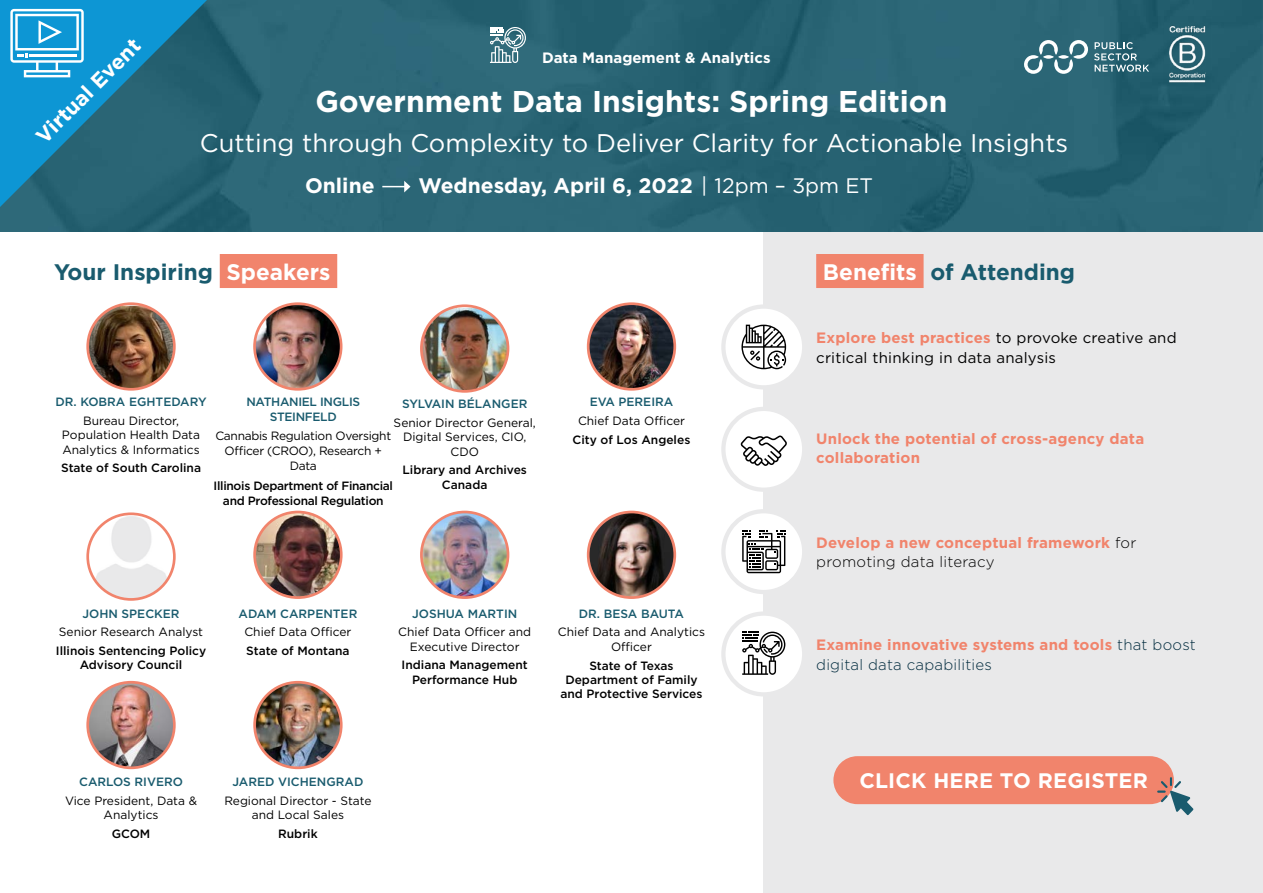
<style>
.page{position:relative;width:1263px;height:893px;background:#fff}
.page>*{position:absolute;margin:0;border:0;box-sizing:border-box;transform-origin:0 0}
.t1{font:700 30px "Gotham";color:#fff}
.t2{font:25.5px "Gotham";color:#fff}
.t3{font:700 22.5px "Gotham";color:#195b6e}
.t4{font:700 21px "Gotham";color:#fff}
.t5{font:700 15px/19.5px "Gotham";letter-spacing:.015em;color:#f1846c}
.t6{font:15px/19.5px "Gotham";letter-spacing:.015em;color:#000}
.t7{font:700 15px "Gotham";color:#fff}
.t8{font:12px/14.4px "Gotham";color:#000;text-align:center}
.t9{font:500 12px/14.4px "Gotham";color:#000;text-align:center}
.t10{font:500 12px "Gotham";color:#195b6e}
.t11{font:12px/15px "Gotham";letter-spacing:-.025em;color:#000;text-align:center}
.t12{font:500 12px/15px "Gotham";letter-spacing:-.025em;color:#000;text-align:center}
.t13{font:500 12px/15px "Gotham";letter-spacing:-.025em;color:#195b6e;text-align:center}
.s1{font-weight:400}
.s2{color:#fff}
.s3{font-weight:700;color:#f1846c}
.s4{font-weight:300;color:#000}
.s5{font-weight:300;color:#002a3d}
</style>
<div class="page">
<div style="left:764px;top:193px;width:499px;height:700px;background:#e9e9ea"></div>
<div style="left:833px;top:756px;width:341px;height:48px;background:#f1846c;border-radius:24px"></div>
<svg style="left:1157px;top:777px;width:36px;height:38px"></svg>
<div style="left:723px;top:307px;width:81px;height:80px;background:#fff;border-radius:50%"></div>
<div style="left:721px;top:304px;width:85px;height:85px;border:4px solid #e9e9ea;border-radius:50%"></div>
<div style="left:723px;top:409px;width:81px;height:81px;background:#fff;border-radius:50%"></div>
<div style="left:721px;top:407px;width:85px;height:85px;border:4px solid #e9e9ea;border-radius:50%"></div>
<div style="left:723px;top:511px;width:81px;height:81px;background:#fff;border-radius:50%"></div>
<div style="left:721px;top:509px;width:85px;height:85px;border:4px solid #e9e9ea;border-radius:50%"></div>
<div style="left:723px;top:614px;width:81px;height:80px;background:#fff;border-radius:50%"></div>
<div style="left:721px;top:611px;width:85px;height:85px;border:4px solid #e9e9ea;border-radius:50%"></div>
<img style="left:0;top:0;width:1263px;height:232px">
<div style="left:220px;top:254px;width:117px;height:34px;background:#f1846c"></div>
<div style="left:816px;top:254px;width:107px;height:34px;background:#f1846c"></div>
<img style="left:255px;top:304px;width:86px;height:85px">
<div style="left:253px;top:302px;width:89px;height:89px;border:3px solid #f1846c;border-radius:50%"></div>
<img style="left:90px;top:516px;width:84px;height:83px">
<div style="left:86px;top:512px;width:90px;height:89px;border:3px solid #f1846c;border-radius:50%"></div>
<img style="left:88px;top:682px;width:86px;height:86px">
<div style="left:86px;top:681px;width:90px;height:88px;border:3px solid #f1846c;border-radius:50%"></div>
<img style="left:255px;top:682px;width:86px;height:86px">
<div style="left:253px;top:681px;width:90px;height:88px;border:3px solid #f1846c;border-radius:50%"></div>
<img style="left:255px;top:512px;width:86px;height:86px">
<div style="left:253px;top:511px;width:90px;height:88px;border:3px solid #f1846c;border-radius:50%"></div>
<img style="left:421px;top:512px;width:87px;height:86px">
<div style="left:420px;top:511px;width:89px;height:88px;border:3px solid #f1846c;border-radius:50%"></div>
<svg style="left:1024px;top:40px;width:64px;height:34px"></svg>
<svg style="left:1094px;top:42px;width:55px;height:30px;background:#55838f"></svg>
<img style="left:1163px;top:16px;width:47px;height:74px">
<svg style="left:382px;top:181px;width:28px;height:11px"></svg>
<svg style="left:0;top:0;width:207px;height:207px;background:#2380a4"></svg>
<img style="left:588px;top:304px;width:87px;height:85px">
<div style="left:587px;top:302px;width:89px;height:89px;border:3px solid #f1846c;border-radius:50%"></div>
<img style="left:588px;top:512px;width:87px;height:86px">
<div style="left:587px;top:511px;width:89px;height:88px;border:3px solid #f1846c;border-radius:50%"></div>
<img style="left:90px;top:306px;width:84px;height:82px">
<div style="left:86px;top:302px;width:90px;height:89px;border:3px solid #f1846c;border-radius:50%"></div>
<img style="left:421px;top:308px;width:87px;height:83px">
<div style="left:420px;top:304px;width:89px;height:89px;border:3px solid #f1846c;border-radius:50%"></div>
<svg style="left:490px;top:27px;width:36px;height:36px"></svg>
<svg style="left:742px;top:632px;width:43px;height:43px"></svg>
<svg style="left:741px;top:325px;width:45px;height:44px"></svg>
<svg style="left:742px;top:530px;width:43px;height:43px"></svg>
<svg style="left:741px;top:436px;width:46px;height:30px"></svg>
<h3 class="t4" style="left:30px;top:130px;width:139px;rotate:-45deg">Virtual Event</h3>
<p class="t7" style="left:542px;top:48px;width:230px">Data Management &amp; Analytics</p>
<h1 class="t1" style="left:315px;top:82px;width:634px">Government Data Insights: Spring Edition</h1>
<h2 class="t2" style="left:200px;top:127px;width:870px">Cutting through Complexity to Deliver Clarity for Actionable Insights</h2>
<h3 class="t4" style="left:305px;top:172px;width:71px">Online</h3>
<h3 class="t4" style="left:419px;top:172px;width:456px">Wednesday, April 6, 2022 <span class="s1">| 12pm – 3pm ET</span></h3>
<h3 class="t3" style="left:54px;top:257px;width:278px">Your Inspiring <span class="s2">Speakers</span></h3>
<h3 class="t3" style="left:823px;top:257px;width:254px"><span class="s2">Benefits</span> of Attending</h3>
<p class="t10" style="left:55px;top:394px;width:153px">DR. KOBRA EGHTEDARY</p>
<p class="t8" style="left:62px;top:413px;width:140px">Bureau Director,<br>Population Health Data<br>Analytics &amp; Informatics</p>
<p class="t9" style="left:61px;top:461px;width:141px">State of South Carolina</p>
<p class="t10" style="left:402px;top:396px;width:127px">SYLVAIN BÉLANGER</p>
<p class="t8" style="left:394px;top:415px;width:144px">Senior Director General,<br>Digital Services, CIO,<br>CDO</p>
<p class="t9" style="left:402px;top:463px;width:126px">Library and Archives<br>Canada</p>
<p class="t13" style="left:246px;top:394px;width:115px">NATHANIEL INGLIS<br>STEINFELD</p>
<p class="t11" style="left:215px;top:428px;width:177px">Cannabis Regulation Oversight<br>Officer (CROO), Research +<br>Data</p>
<p class="t12" style="left:214px;top:478px;width:181px">Illinois Department of Financial and Professional Regulation</p>
<p class="t10" style="left:590px;top:394px;width:85px">EVA PEREIRA</p>
<p class="t8" style="left:578px;top:413px;width:108px">Chief Data Officer</p>
<p class="t9" style="left:573px;top:432px;width:119px">City of Los Angeles</p>
<p class="t10" style="left:82px;top:606px;width:99px">JOHN SPECKER</p>
<p class="t8" style="left:59px;top:625px;width:146px">Senior Research Analyst</p>
<p class="t9" style="left:56px;top:643px;width:152px">Illinois Sentencing Policy<br>Advisory Council</p>
<p class="t10" style="left:238px;top:606px;width:120px">ADAM CARPENTER</p>
<p class="t8" style="left:244px;top:625px;width:108px">Chief Data Officer</p>
<p class="t9" style="left:246px;top:643px;width:105px">State of Montana</p>
<p class="t10" style="left:412px;top:606px;width:107px">JOSHUA MARTIN</p>
<p class="t8" style="left:398px;top:625px;width:134px">Chief Data Officer and<br>Executive Director</p>
<p class="t9" style="left:402px;top:658px;width:128px">Indiana Management<br>Performance Hub</p>
<p class="t10" style="left:579px;top:606px;width:107px">DR. BESA BAUTA</p>
<p class="t8" style="left:558px;top:625px;width:148px">Chief Data and Analytics<br>Officer</p>
<p class="t9" style="left:560px;top:658px;width:144px">State of Texas<br>Department of Family and Protective Services</p>
<p class="t10" style="left:79px;top:774px;width:105px">CARLOS RIVERO</p>
<p class="t8" style="left:65px;top:793px;width:134px">Vice President, Data &amp;<br>Analytics</p>
<p class="t9" style="left:112px;top:826px;width:40px">GCOM</p>
<p class="t10" style="left:232px;top:774px;width:132px">JARED VICHENGRAD</p>
<p class="t8" style="left:224px;top:793px;width:149px">Regional Director - State and Local Sales</p>
<p class="t9" style="left:278px;top:826px;width:41px">Rubrik</p>
<p class="t6" style="left:816px;top:328px;width:362px"><span class="s3">Explore best practices</span> to provoke creative and critical thinking in data analysis</p>
<p class="t5" style="left:816px;top:429px;width:330px">Unlock the potential of cross-agency data collaboration</p>
<p class="t5" style="left:816px;top:533px;width:322px">Develop a new conceptual framework <span class="s4">for promoting data literacy</span></p>
<p class="t5" style="left:816px;top:635px;width:381px">Examine innovative systems and tools <span class="s5">that boost digital data capabilities</span></p>
<h3 class="t4" style="left:859px;top:767px;width:290px">CLICK HERE TO REGISTER</h3>
</div>
